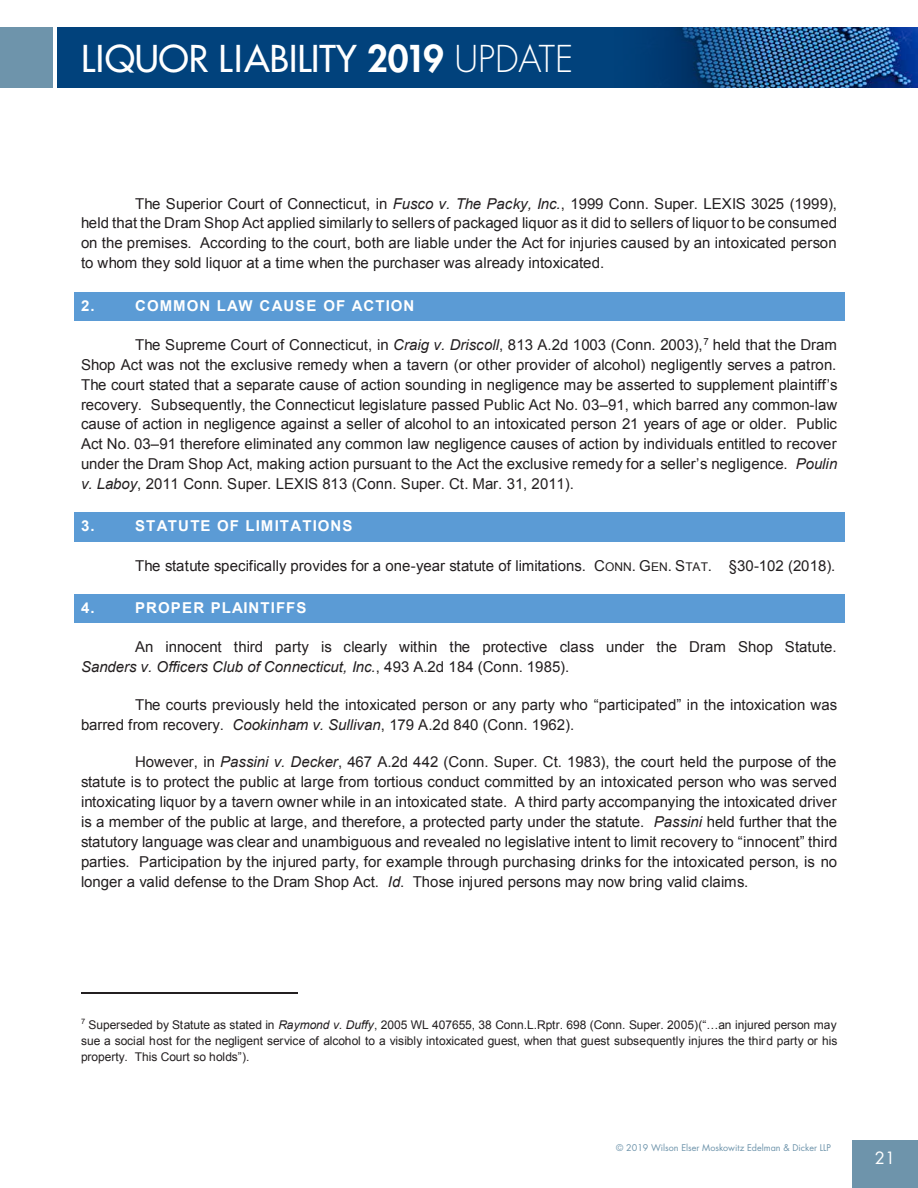
<style>
.page{position:relative;width:918px;height:1188px;background:#fff}
.page>*{position:absolute;margin:0;border:0;box-sizing:border-box;transform-origin:0 0}
.t1{font:500 36px "Futura Std";color:#fff}
.t2{font:16.5px "Futura Std";color:#fff}
.t3{font:15px/19.8px "Arial";color:#231f20;text-align:justify}
.t4{font:700 15px "Arial";letter-spacing:.07em;color:#fff}
.t5{font:12px/15.9px "Arial";letter-spacing:.005em;color:#231f20;text-align:justify}
.t6{font:9px "Futura Std";color:#6e94ab}
.s1{font-weight:800}
.s2{font-weight:300}
.s3{font-style:italic}
.s4{font-size:12px}
</style>
<div class="page">
<div style="left:852px;top:1141px;width:66px;height:47px;background:#6e94ab"></div>
<div style="left:57px;top:27px;width:861px;height:61px;background:#01427c"></div>
<img style="left:655px;top:27px;width:263px;height:61px">
<div style="left:0;top:27px;width:52px;height:61px;background:#6e94ab"></div>
<div style="left:79px;top:296px;width:761px;height:20px;background:#5b9bd5"></div>
<svg style="left:74px;top:292px;width:5px;height:4px"></svg>
<hr style="left:79px;top:292px;width:761px;height:4px;background:#5b9bd5">
<svg style="left:840px;top:292px;width:4px;height:4px"></svg>
<svg style="left:74px;top:316px;width:5px;height:5px"></svg>
<div style="left:79px;top:316px;width:761px;height:5px;background:#5b9bd5"></div>
<svg style="left:840px;top:316px;width:4px;height:5px"></svg>
<div style="left:74px;top:296px;width:5px;height:20px;background:#5b9bd5"></div>
<hr style="left:840px;top:296px;width:4px;height:20px;background:#5b9bd5">
<div style="left:79px;top:517px;width:761px;height:20px;background:#5b9bd5"></div>
<svg style="left:74px;top:512px;width:5px;height:5px"></svg>
<div style="left:79px;top:512px;width:761px;height:5px;background:#5b9bd5"></div>
<svg style="left:840px;top:512px;width:4px;height:5px"></svg>
<svg style="left:74px;top:537px;width:5px;height:4px"></svg>
<hr style="left:79px;top:537px;width:761px;height:4px;background:#5b9bd5">
<svg style="left:840px;top:537px;width:4px;height:4px"></svg>
<div style="left:74px;top:517px;width:5px;height:20px;background:#5b9bd5"></div>
<hr style="left:840px;top:517px;width:4px;height:20px;background:#5b9bd5">
<div style="left:79px;top:599px;width:761px;height:20px;background:#5b9bd5"></div>
<svg style="left:74px;top:594px;width:5px;height:5px"></svg>
<div style="left:79px;top:594px;width:761px;height:5px;background:#5b9bd5"></div>
<svg style="left:840px;top:594px;width:4px;height:5px"></svg>
<svg style="left:74px;top:619px;width:5px;height:4px"></svg>
<hr style="left:79px;top:619px;width:761px;height:4px;background:#5b9bd5">
<svg style="left:840px;top:619px;width:4px;height:4px"></svg>
<div style="left:74px;top:599px;width:5px;height:20px;background:#5b9bd5"></div>
<hr style="left:840px;top:599px;width:4px;height:20px;background:#5b9bd5">
<hr style="left:81px;top:992px;width:216px;height:1px;background:#231f20">
<h1 class="t1" style="left:81px;top:36px;width:494px">LIQUOR LIABILITY <span class="s1">2019</span> <span class="s2">UPDATE</span></h1>
<p class="t3" style="left:81px;top:194px;width:758px;text-indent:54px">The Superior Court of Connecticut, in <span class="s3">Fusco v. The Packy, Inc.</span>, 1999 Conn. Super. LEXIS 3025 (1999), held that the Dram Shop Act applied similarly to sellers of packaged liquor as it did to sellers of liquor to be consumed on the premises. According to the court, both are liable under the Act for injuries caused by an intoxicated person to whom they sold liquor at a time when the purchaser was already intoxicated.</p>
<p class="t4" style="left:81px;top:295px;width:15px">2.</p>
<p class="t4" style="left:135px;top:295px;width:281px">COMMON LAW CAUSE OF ACTION</p>
<p class="t3" style="left:81px;top:335px;width:758px;text-indent:54px">The Supreme Court of Connecticut, in <span class="s3">Craig v. Driscoll</span>, 813 A.2d 1003 (Conn. 2003),<sup>7</sup> held that the Dram Shop Act was not the exclusive remedy when a tavern (or other provider of alcohol) negligently serves a patron.<br>The court stated that a separate cause of action sounding in negligence may be asserted to supplement plaintiff’s recovery. Subsequently, the Connecticut legislature passed Public Act No. 03–91, which barred any common-law cause of action in negligence against a seller of alcohol to an intoxicated person 21 years of age or older. Public Act No. 03–91 therefore eliminated any common law negligence causes of action by individuals entitled to recover under the Dram Shop Act, making action pursuant to the Act the exclusive remedy for a seller’s negligence. <span class="s3">Poulin v. Laboy</span>, 2011 Conn. Super. LEXIS 813 (Conn. Super. Ct. Mar. 31, 2011).</p>
<p class="t4" style="left:81px;top:516px;width:15px">3.</p>
<p class="t4" style="left:135px;top:516px;width:219px">STATUTE OF LIMITATIONS</p>
<p class="t3" style="left:135px;top:556px;width:702px">The statute specifically provides for a one-year statute of limitations. C<span class="s4">ONN</span>. G<span class="s4">EN</span>. S<span class="s4">TAT</span>. §30-102 (2018).</p>
<p class="t4" style="left:81px;top:598px;width:15px">4.</p>
<p class="t4" style="left:135px;top:598px;width:173px">PROPER PLAINTIFFS</p>
<p class="t3" style="left:81px;top:637px;width:757px;text-indent:54px">An innocent third party is clearly within the protective class under the Dram Shop Statute.<br><span class="s3">Sanders v. Officers Club of Connecticut, Inc.</span>, 493 A.2d 184 (Conn. 1985).</p>
<p class="t3" style="left:81px;top:695px;width:758px;text-indent:54px">The courts previously held the intoxicated person or any party who “participated” in the intoxication was barred from recovery. <span class="s3">Cookinham v. Sullivan</span>, 179 A.2d 840 (Conn. 1962).</p>
<p class="t3" style="left:81px;top:752px;width:758px;text-indent:54px">However, in <span class="s3">Passini v. Decker</span>, 467 A.2d 442 (Conn. Super. Ct. 1983), the court held the purpose of the statute is to protect the public at large from tortious conduct committed by an intoxicated person who was served intoxicating liquor by a tavern owner while in an intoxicated state. A third party accompanying the intoxicated driver is a member of the public at large, and therefore, a protected party under the statute. <span class="s3">Passini</span> held further that the statutory language was clear and unambiguous and revealed no legislative intent to limit recovery to “innocent” third parties. Participation by the injured party, for example through purchasing drinks for the intoxicated person, is no longer a valid defense to the Dram Shop Act. <span class="s3">Id</span>. Those injured persons may now bring valid claims.</p>
<p class="t5" style="left:81px;top:1017px;width:758px"><sup>7</sup> Superseded by Statute as stated in <span class="s3">Raymond v. Duffy</span>, 2005 WL 407655, 38 Conn.L.Rptr. 698 (Conn. Super. 2005)(“…an injured person may sue a social host for the negligent service of alcohol to a visibly intoxicated guest, when that guest subsequently injures the third party or his property. This Court so holds”).</p>
<p class="t6" style="left:616px;top:1142px;width:216px">© 2019 Wilson Elser Moskowitz Edelman &amp; Dicker LLP</p>
<p class="t2" style="left:875px;top:1147px;width:22px">21</p>
</div>
